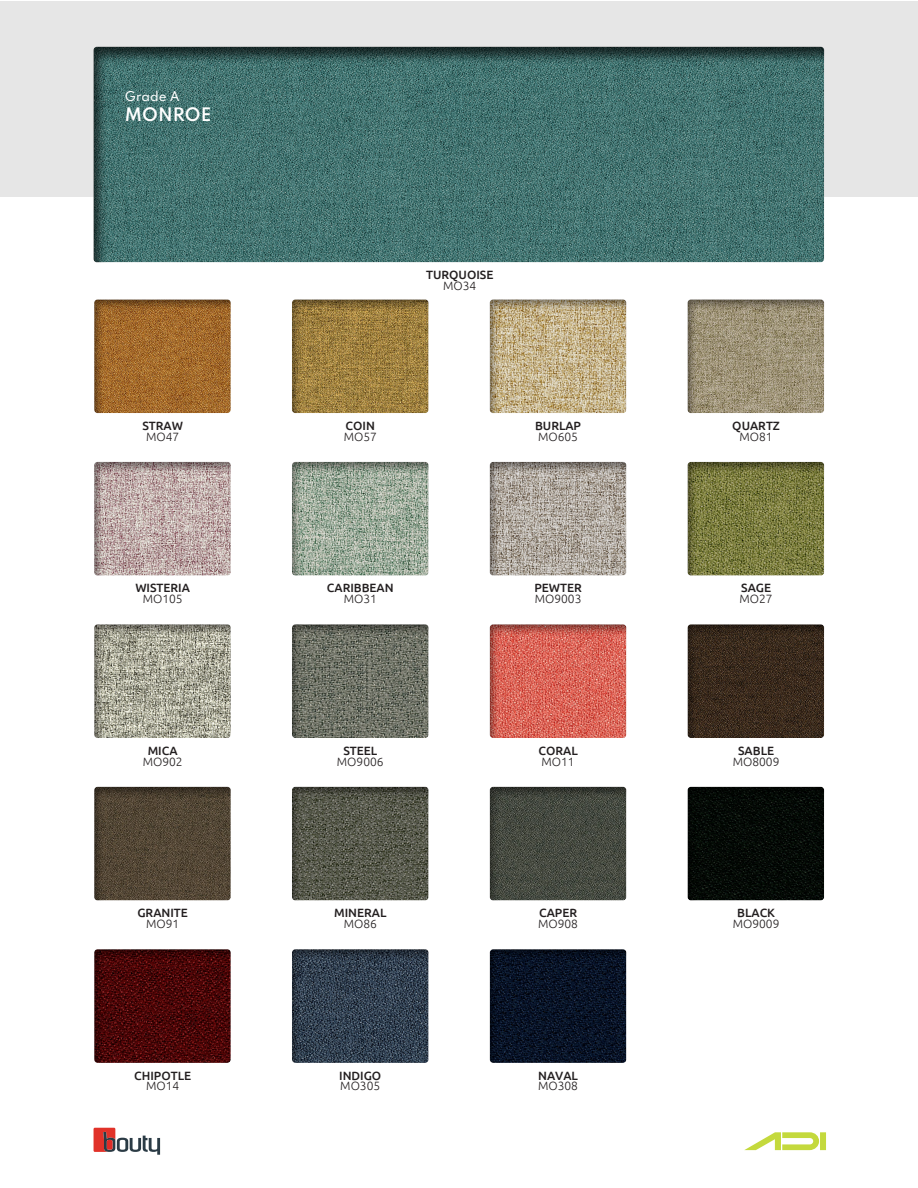
<style>
.page{position:relative;width:918px;height:1188px;background:#fff}
.page>*{position:absolute;margin:0;border:0;box-sizing:border-box;transform-origin:0 0}
.t1{font:600 16.5px "Spartan";color:#fff}
.t2{font:500 12px "Ubuntu";color:#231f20}
.t3{font:300 12px "Ubuntu";color:#231f20}
.t4{font:500 12px "Spartan";color:#fff}
</style>
<div class="page">
<div style="left:0;top:2px;width:918px;height:195px;background:#e6e6e6"></div>
<svg style="left:93px;top:46px;width:732px;height:217px;background:#44716e"></svg>
<svg style="left:94px;top:299px;width:137px;height:115px;background:#a06a2f"></svg>
<svg style="left:489px;top:299px;width:138px;height:114px;background:#c0ae88"></svg>
<svg style="left:292px;top:299px;width:137px;height:115px;background:#9c7f42"></svg>
<svg style="left:94px;top:462px;width:137px;height:114px;background:#baa7a5"></svg>
<svg style="left:489px;top:462px;width:138px;height:114px;background:#aca59c"></svg>
<svg style="left:292px;top:462px;width:137px;height:114px;background:#99a798"></svg>
<svg style="left:687px;top:299px;width:138px;height:115px;background:#9d9279"></svg>
<svg style="left:94px;top:624px;width:137px;height:114px;background:#a5a494"></svg>
<svg style="left:489px;top:624px;width:138px;height:114px;background:#d6685c"></svg>
<svg style="left:292px;top:624px;width:137px;height:114px;background:#6c6f64"></svg>
<svg style="left:687px;top:461px;width:138px;height:115px;background:#7b7c44"></svg>
<svg style="left:94px;top:786px;width:137px;height:115px;background:#534737"></svg>
<svg style="left:489px;top:786px;width:138px;height:115px;background:#4a4e45"></svg>
<svg style="left:292px;top:786px;width:137px;height:115px;background:#585a4d"></svg>
<svg style="left:687px;top:624px;width:138px;height:114px;background:#3d2e21"></svg>
<svg style="left:94px;top:949px;width:137px;height:114px;background:#49090a"></svg>
<svg style="left:489px;top:949px;width:138px;height:114px;background:#0f182a"></svg>
<svg style="left:292px;top:949px;width:137px;height:114px;background:#334150"></svg>
<svg style="left:687px;top:787px;width:138px;height:114px;background:#0b100c"></svg>
<svg style="left:94px;top:1128px;width:66px;height:27px"></svg>
<div style="left:107px;top:1140px;width:6px;height:10px;background:#de2b26;border-radius:3px"></div>
<div style="left:820px;top:1132px;width:6px;height:18px;background:#c4d93d"></div>
<svg style="left:744px;top:1132px;width:75px;height:18px"></svg>
<p class="t4" style="left:125px;top:90px;width:56px">Grade A</p>
<h1 class="t1" style="left:125px;top:105px;width:88px">MONROE</h1>
<p class="t2" style="left:426px;top:270px;width:69px">TURQUOISE</p>
<p class="t3" style="left:443px;top:280px;width:35px">MO34</p>
<p class="t2" style="left:142px;top:420px;width:42px">STRAW</p>
<p class="t3" style="left:146px;top:431px;width:35px">MO47</p>
<p class="t2" style="left:346px;top:420px;width:31px">COIN</p>
<p class="t3" style="left:344px;top:431px;width:35px">MO57</p>
<p class="t2" style="left:535px;top:420px;width:48px">BURLAP</p>
<p class="t3" style="left:538px;top:431px;width:41px">MO605</p>
<p class="t2" style="left:732px;top:420px;width:49px">QUARTZ</p>
<p class="t3" style="left:740px;top:431px;width:35px">MO81</p>
<p class="t2" style="left:135px;top:583px;width:56px">WISTERIA</p>
<p class="t3" style="left:143px;top:594px;width:41px">MO105</p>
<p class="t2" style="left:327px;top:583px;width:68px">CARIBBEAN</p>
<p class="t3" style="left:344px;top:594px;width:35px">MO31</p>
<p class="t2" style="left:534px;top:583px;width:49px">PEWTER</p>
<p class="t3" style="left:535px;top:594px;width:48px">MO9003</p>
<p class="t2" style="left:741px;top:583px;width:31px">SAGE</p>
<p class="t3" style="left:740px;top:594px;width:35px">MO27</p>
<p class="t2" style="left:148px;top:745px;width:31px">MICA</p>
<p class="t3" style="left:143px;top:756px;width:41px">MO902</p>
<p class="t2" style="left:343px;top:745px;width:35px">STEEL</p>
<p class="t3" style="left:337px;top:756px;width:48px">MO9006</p>
<p class="t2" style="left:538px;top:745px;width:41px">CORAL</p>
<p class="t3" style="left:541px;top:756px;width:35px">MO11</p>
<p class="t2" style="left:738px;top:745px;width:38px">SABLE</p>
<p class="t3" style="left:733px;top:756px;width:48px">MO8009</p>
<p class="t2" style="left:137px;top:908px;width:52px">GRANITE</p>
<p class="t3" style="left:146px;top:919px;width:35px">MO91</p>
<p class="t2" style="left:334px;top:908px;width:54px">MINERAL</p>
<p class="t3" style="left:344px;top:919px;width:35px">MO86</p>
<p class="t2" style="left:539px;top:908px;width:40px">CAPER</p>
<p class="t3" style="left:538px;top:919px;width:41px">MO908</p>
<p class="t2" style="left:737px;top:908px;width:39px">BLACK</p>
<p class="t3" style="left:733px;top:919px;width:48px">MO9009</p>
<p class="t2" style="left:134px;top:1070px;width:59px">CHIPOTLE</p>
<p class="t3" style="left:146px;top:1081px;width:35px">MO14</p>
<p class="t2" style="left:339px;top:1070px;width:44px">INDIGO</p>
<p class="t3" style="left:340px;top:1081px;width:41px">MO305</p>
<p class="t2" style="left:538px;top:1070px;width:41px">NAVAL</p>
<p class="t3" style="left:538px;top:1081px;width:41px">MO308</p>
</div>
